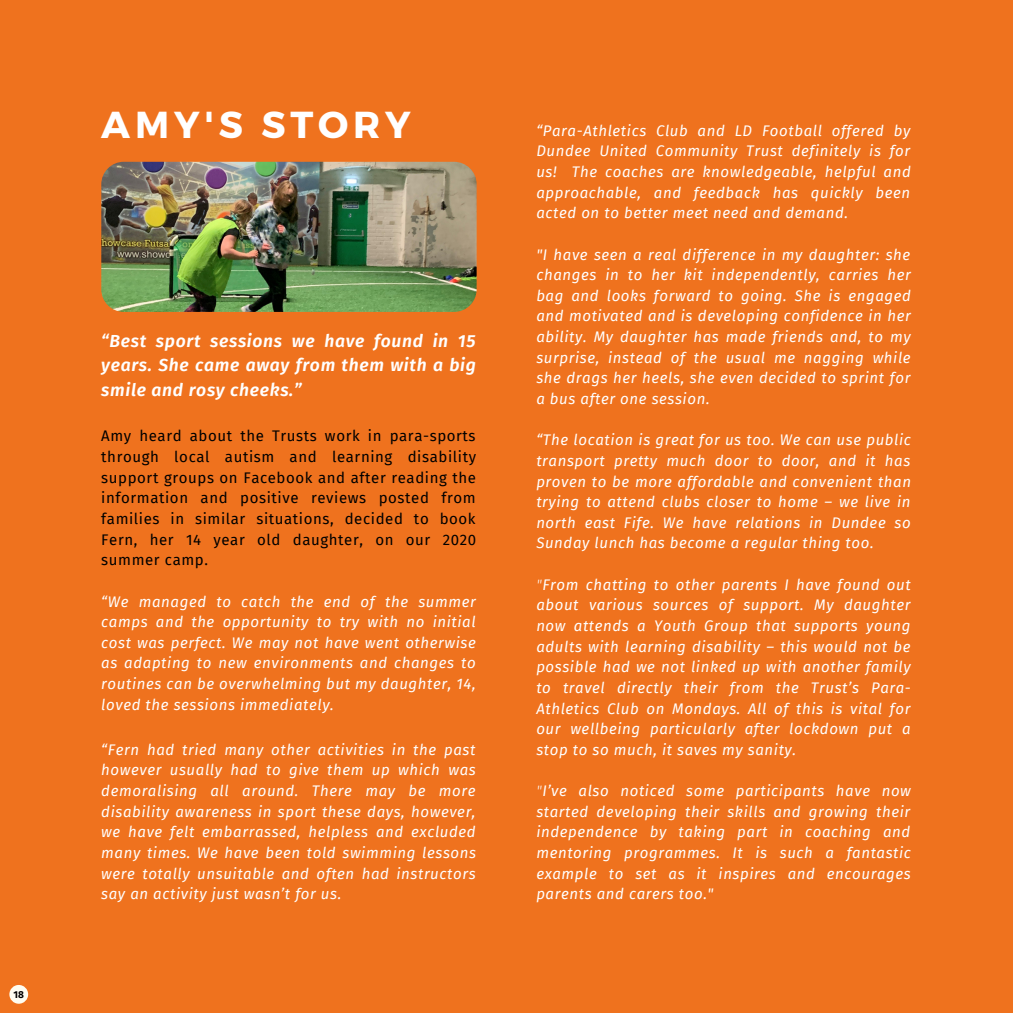
<style>
.page{position:relative;width:1013px;height:1013px;background:#fff}
.page>*{position:absolute;margin:0;border:0;box-sizing:border-box;transform-origin:0 0}
.t1{font:700 37.5px "Montserrat";letter-spacing:.13em;color:#fff}
.t2{font:italic 600 17.5px/24.4px "Fira Sans";letter-spacing:.04em;color:#fff;text-align:justify}
.t3{font:italic 15px/20.6px "Fira Sans";letter-spacing:.04em;color:#fff;text-align:justify}
.t4{font:15px/20.6px "Fira Sans";letter-spacing:.04em;color:#000;text-align:justify}
.t5{font:700 10px "Fira Sans";color:#000}
.s1{font-weight:300}
</style>
<div class="page">
<div style="left:0;top:0;width:1012px;height:1012px;background:#ef721e"></div>
<img style="left:101px;top:162px;width:375px;height:150px;border-radius:23px">
<div style="left:9px;top:984px;width:19px;height:19px;background:#fffdf1;border-radius:50%"></div>
<p class="t5" style="left:13px;top:988px;width:12px">18</p>
<h1 class="t1" style="left:101px;top:101px;width:311px">AMY'S STORY</h1>
<p class="t2" style="left:101px;top:329px;width:376px">“Best sport sessions we have found in 15 years. She came away from them with a big smile and rosy cheeks.”</p>
<p class="t4" style="left:101px;top:426px;width:376px">Amy heard about the Trusts work in para-sports through local autism and learning disability support groups on Facebook and after reading the information and positive reviews posted from families in similar situations, decided to book Fern, her 14 year old daughter, on our 2020 summer camp.</p>
<p class="t3" style="left:101px;top:591px;width:376px">“We managed to catch the end of the summer camps and the opportunity to try with no initial cost was perfect. We may not have went otherwise as adapting to new environments and changes to routines can be overwhelming but my daughter, 14, loved the sessions immediately.</p>
<p class="t3" style="left:101px;top:739px;width:376px">“Fern had tried many other activities in the past however usually had to give them up which was demoralising all around. There may be more disability awareness in sport these days, however, we have felt embarrassed, helpless and excluded many times. We have been told swimming lessons were totally unsuitable and often had instructors say an activity just wasn’t for us.</p>
<p class="t3" style="left:536px;top:120px;width:376px">“Para-Athletics Club and LD Football offered by Dundee United Community Trust definitely is for us! The coaches are knowledgeable, helpful and approachable, and feedback has quickly been acted on to better meet need and demand.</p>
<p class="t3" style="left:536px;top:244px;width:376px">"I have seen a real difference in my daughter: she changes in to her kit independently, carries her bag and looks forward to going. She is engaged and motivated and is developing confidence in her ability. My daughter has made friends and, to my surprise, instead of the usual me nagging while she drags her heels, she even decided to sprint for a bus after one session.</p>
<p class="t3" style="left:536px;top:430px;width:376px">“The location is great for us too. We can use public transport pretty much door to door, and it has proven to be more affordable and convenient than trying to attend clubs closer to home – we live in north east Fife. We have relations in Dundee so Sunday lunch has become a regular thing too.</p>
<p class="t3" style="left:536px;top:574px;width:376px"><span class="s1">"</span>From chatting to other parents I have found out about various sources of support. My daughter now attends a Youth Group that supports young adults with learning disability – this would not be possible had we not linked up with another family to travel directly their from the Trust’s Para-Athletics Club on Mondays. All of this is vital for our wellbeing particularly after lockdown put a stop to so much, it saves my sanity.</p>
<p class="t3" style="left:536px;top:780px;width:376px"><span class="s1">"</span>I’ve also noticed some participants have now started developing their skills and growing their independence by taking part in coaching and mentoring programmes. It is such a fantastic example to set as it inspires and encourages parents and carers too."</p>
</div>
